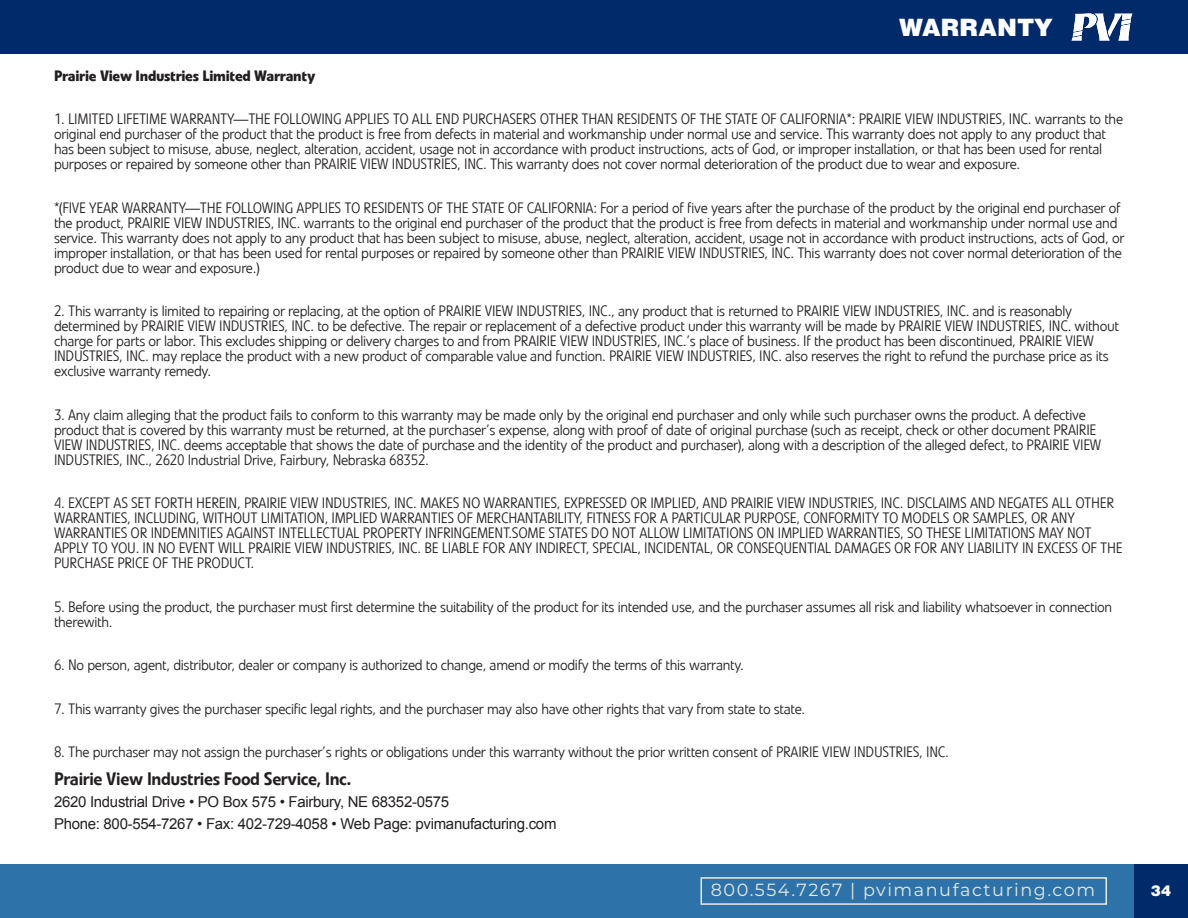
<style>
.page{position:relative;width:1188px;height:918px;background:#fff}
.page>*{position:absolute;margin:0;border:0;box-sizing:border-box;transform-origin:0 0}
.t1{font:900 24px "Helvetica LT";color:#fff}
.t2{font:500 18px "Veto Com";letter-spacing:-.02em;color:#231f20}
.t3{font:17.55px "Montserrat";letter-spacing:.09em;color:#e8eade}
.t4{font:300 15px/15px "Veto Com";letter-spacing:-.02em;color:#231f20}
.t5{font:15px/21.8px "Arial";letter-spacing:-.02em;color:#231f20}
.t6{font:700 15px "Veto Com";letter-spacing:-.02em;color:#231f20}
.t7{font:900 15px "Helvetica LT Std";color:#fff}
</style>
<div class="page">
<div style="left:1134px;top:864px;width:54px;height:54px;background:#002a69"></div>
<div style="left:0;top:864px;width:1134px;height:54px;background:#2d73a9"></div>
<div style="left:0;top:0;width:1188px;height:54px;background:#002a69"></div>
<svg style="left:1072px;top:14px;width:60px;height:26px"></svg>
<div style="left:700px;top:877px;width:407px;height:28px;border:2px solid #e8eade"></div>
<h1 class="t1" style="left:899px;top:11px;width:155px">WARRANTY</h1>
<p class="t6" style="left:54px;top:66px;width:263px">Prairie View Industries Limited Warranty</p>
<p class="t4" style="left:54px;top:112px;width:1071px">1. LIMITED LIFETIME WARRANTY—THE FOLLOWING APPLIES TO ALL END PURCHASERS OTHER THAN RESIDENTS OF THE STATE OF CALIFORNIA*: PRAIRIE VIEW INDUSTRIES, INC. warrants to the original end purchaser of the product that the product is free from defects in material and workmanship under normal use and service. This warranty does not apply to any product that has been subject to misuse, abuse, neglect, alteration, accident, usage not in accordance with product instructions, acts of God, or improper installation, or that has been used for rental purposes or repaired by someone other than PRAIRIE VIEW INDUSTRIES, INC. This warranty does not cover normal deterioration of the product due to wear and exposure.</p>
<p class="t4" style="left:54px;top:200px;width:1072px">*(FIVE YEAR WARRANTY—THE FOLLOWING APPLIES TO RESIDENTS OF THE STATE OF CALIFORNIA: For a period of five years after the purchase of the product by the original end purchaser of the product, PRAIRIE VIEW INDUSTRIES, INC. warrants to the original end purchaser of the product that the product is free from defects in material and workmanship under normal use and service. This warranty does not apply to any product that has been subject to misuse, abuse, neglect, alteration, accident, usage not in accordance with product instructions, acts of God, or improper installation, or that has been used for rental purposes or repaired by someone other than PRAIRIE VIEW INDUSTRIES, INC. This warranty does not cover normal deterioration of the product due to wear and exposure.)</p>
<p class="t4" style="left:54px;top:304px;width:1067px">2. This warranty is limited to repairing or replacing, at the option of PRAIRIE VIEW INDUSTRIES, INC., any product that is returned to PRAIRIE VIEW INDUSTRIES, INC. and is reasonably determined by PRAIRIE VIEW INDUSTRIES, INC. to be defective. The repair or replacement of a defective product under this warranty will be made by PRAIRIE VIEW INDUSTRIES, INC. without charge for parts or labor. This excludes shipping or delivery charges to and from PRAIRIE VIEW INDUSTRIES, INC.’s place of business. If the product has been discontinued, PRAIRIE VIEW INDUSTRIES, INC. may replace the product with a new product of comparable value and function. PRAIRIE VIEW INDUSTRIES, INC. also reserves the right to refund the purchase price as its exclusive warranty remedy.</p>
<p class="t4" style="left:54px;top:407px;width:1049px">3. Any claim alleging that the product fails to conform to this warranty may be made only by the original end purchaser and only while such purchaser owns the product. A defective product that is covered by this warranty must be returned, at the purchaser’s expense, along with proof of date of original purchase (such as receipt, check or other document PRAIRIE VIEW INDUSTRIES, INC. deems acceptable that shows the date of purchase and the identity of the product and purchaser), along with a description of the alleged defect, to PRAIRIE VIEW INDUSTRIES, INC., 2620 Industrial Drive, Fairbury, Nebraska 68352.</p>
<p class="t4" style="left:54px;top:496px;width:1070px">4. EXCEPT AS SET FORTH HEREIN, PRAIRIE VIEW INDUSTRIES, INC. MAKES NO WARRANTIES, EXPRESSED OR IMPLIED, AND PRAIRIE VIEW INDUSTRIES, INC. DISCLAIMS AND NEGATES ALL OTHER WARRANTIES, INCLUDING, WITHOUT LIMITATION, IMPLIED WARRANTIES OF MERCHANTABILITY, FITNESS FOR A PARTICULAR PURPOSE, CONFORMITY TO MODELS OR SAMPLES, OR ANY WARRANTIES OR INDEMNITIES AGAINST INTELLECTUAL PROPERTY INFRINGEMENT.SOME STATES DO NOT ALLOW LIMITATIONS ON IMPLIED WARRANTIES, SO THESE LIMITATIONS MAY NOT APPLY TO YOU. IN NO EVENT WILL PRAIRIE VIEW INDUSTRIES, INC. BE LIABLE FOR ANY INDIRECT, SPECIAL, INCIDENTAL, OR CONSEQUENTIAL DAMAGES OR FOR ANY LIABILITY IN EXCESS OF THE PURCHASE PRICE OF THE PRODUCT.</p>
<p class="t4" style="left:54px;top:599px;width:1060px">5. Before using the product, the purchaser must first determine the suitability of the product for its intended use, and the purchaser assumes all risk and liability whatsoever in connection therewith.</p>
<p class="t4" style="left:54px;top:658px;width:691px">6. No person, agent, distributor, dealer or company is authorized to change, amend or modify the terms of this warranty.</p>
<p class="t4" style="left:54px;top:701px;width:753px">7. This warranty gives the purchaser specific legal rights, and the purchaser may also have other rights that vary from state to state.</p>
<p class="t4" style="left:54px;top:745px;width:896px">8. The purchaser may not assign the purchaser’s rights or obligations under this warranty without the prior written consent of PRAIRIE VIEW INDUSTRIES, INC.</p>
<p class="t2" style="left:54px;top:768px;width:299px">Prairie View Industries Food Service, Inc.</p>
<p class="t5" style="left:54px;top:791px;width:504px">2620 Industrial Drive • PO Box 575 • Fairbury, NE 68352-0575<br>Phone: 800-554-7267 • Fax: 402-729-4058 • Web Page: pvimanufacturing.com</p>
<p class="t3" style="left:711px;top:878px;width:386px">800.554.7267 | pvimanufacturing.com</p>
<p class="t7" style="left:1151px;top:881px;width:22px">34</p>
</div>
